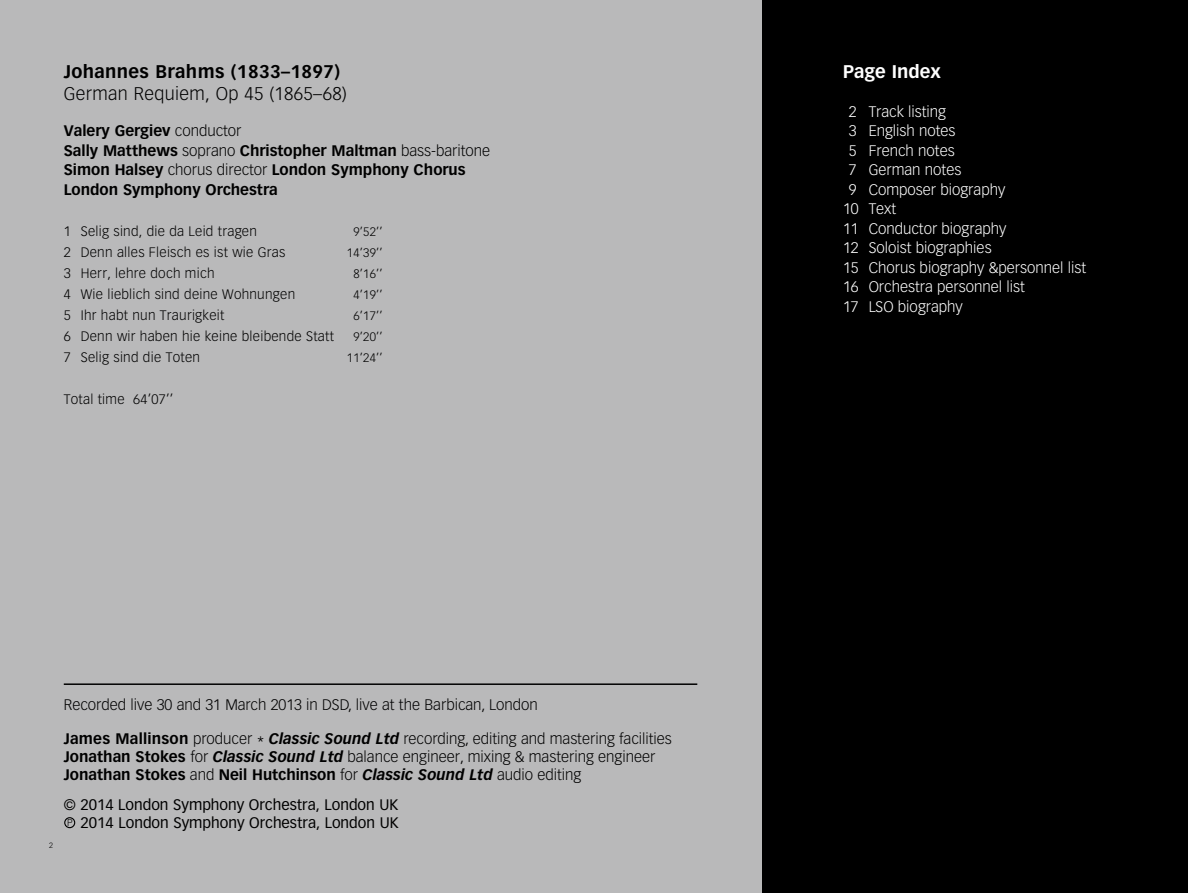
<style>
.page{position:relative;width:1188px;height:893px;background:#fff}
.page>*{position:absolute;margin:0;border:0;box-sizing:border-box;transform-origin:0 0}
.t1{font:300 18px "Vectora LT Pro";letter-spacing:.02em;color:#000}
.t2{font:700 18px "Vectora LT Pro";letter-spacing:.02em;color:#000}
.t3{font:700 18px "Vectora LT Pro";color:#fff}
.t4{font:300 15px/18px "Vectora LT Pro";color:#000}
.t5{font:300 15px "Vectora LT Pro";color:#fff}
.t6{font:700 15px/19.5px "Vectora LT Pro";color:#000}
.t7{font:15px/18px "Vectora LT Pro";color:#000}
.t8{font:300 13.5px "Vectora LT Pro";letter-spacing:.02em;color:#000}
.t9{font:300 12px "Vectora LT Pro";letter-spacing:.02em;color:#000}
.t10{font:300 7.5px "Vectora LT Pro";color:#000}
.s1{font-weight:300}
.s2{font-weight:700}
.s3{font-weight:700;font-style:italic}
.s4{font-weight:300;font-size:9.75px}
</style>
<div class="page">
<div style="left:0;top:0;width:1188px;height:892px;background:#b9b9ba"></div>
<div style="left:763px;top:0;width:425px;height:892px;background:#000"></div>
<hr style="left:64px;top:683px;width:633px;height:2px;background:#000">
<div style="left:64px;top:817px;width:11px;height:11px;border:1px solid #000;border-radius:50%"></div>
<p class="t2" style="left:64px;top:60px;width:278px">Johannes Brahms (1833–1897)</p>
<p class="t1" style="left:64px;top:83px;width:285px">German Requiem, Op 45 (1865–68)</p>
<p class="t6" style="left:64px;top:121px;width:428px">Valery Gergiev <span class="s1">conductor<br></span>Sally Matthews <span class="s1">soprano</span> Christopher Maltman <span class="s1">bass-baritone </span>Simon Halsey <span class="s1">chorus director</span> London Symphony Chorus London Symphony Orchestra</p>
<p class="t8" style="left:64px;top:223px;width:195px">1 Selig sind, die da Leid tragen</p>
<p class="t9" style="left:353px;top:224px;width:31px">9’52’’</p>
<p class="t8" style="left:64px;top:244px;width:223px">2 Denn alles Fleisch es ist wie Gras</p>
<p class="t9" style="left:347px;top:245px;width:37px">14’39’’</p>
<p class="t8" style="left:64px;top:265px;width:152px">3 Herr, lehre doch mich</p>
<p class="t9" style="left:353px;top:266px;width:31px">8’16’’</p>
<p class="t8" style="left:64px;top:286px;width:233px">4 Wie lieblich sind deine Wohnungen</p>
<p class="t9" style="left:353px;top:287px;width:31px">4’19’’</p>
<p class="t8" style="left:64px;top:307px;width:162px">5 Ihr habt nun Traurigkeit</p>
<p class="t9" style="left:353px;top:308px;width:31px">6’17’’</p>
<p class="t8" style="left:64px;top:328px;width:272px">6 Denn wir haben hie keine bleibende Statt</p>
<p class="t9" style="left:353px;top:329px;width:31px">9’20’’</p>
<p class="t8" style="left:64px;top:349px;width:138px">7 Selig sind die Toten</p>
<p class="t9" style="left:347px;top:350px;width:37px">11’24’’</p>
<p class="t8" style="left:64px;top:391px;width:111px">Total time 64’07’’</p>
<p class="t10" style="left:49px;top:841px;width:5px">2</p>
<p class="t4" style="left:64px;top:696px;width:476px">Recorded live 30 and 31 March 2013 in DSD, live at the Barbican, London</p>
<p class="t4" style="left:64px;top:729px;width:610px"><span class="s2">James Mallinson</span> producer * <span class="s3">Classic Sound Ltd</span> recording, editing and mastering facilities<br><span class="s2">Jonathan Stokes</span> for <span class="s3">Classic Sound Ltd</span> balance engineer, mixing &amp; mastering engineer<br><span class="s2">Jonathan Stokes</span> and <span class="s2">Neil Hutchinson</span> for <span class="s3">Classic Sound Ltd</span> audio editing</p>
<p class="t7" style="left:64px;top:795px;width:336px">© 2014 London Symphony Orchestra, London UK<br><span class="s4">P</span> 2014 London Symphony Orchestra, London UK</p>
<p class="t3" style="left:843px;top:60px;width:99px">Page Index</p>
<p class="t5" style="left:849px;top:102px;width:99px">2 Track listing</p>
<p class="t5" style="left:849px;top:122px;width:108px">3 English notes</p>
<p class="t5" style="left:849px;top:141px;width:107px">5 French notes</p>
<p class="t5" style="left:849px;top:161px;width:114px">7 German notes</p>
<p class="t5" style="left:849px;top:180px;width:158px">9 Composer biography</p>
<p class="t5" style="left:843px;top:200px;width:55px">10 Text</p>
<p class="t5" style="left:843px;top:219px;width:165px">11 Conductor biography</p>
<p class="t5" style="left:843px;top:239px;width:150px">12 Soloist biographies</p>
<p class="t5" style="left:843px;top:258px;width:244px">15 Chorus biography &amp;personnel list</p>
<p class="t5" style="left:843px;top:278px;width:183px">16 Orchestra personnel list</p>
<p class="t5" style="left:843px;top:297px;width:121px">17 LSO biography</p>
</div>
